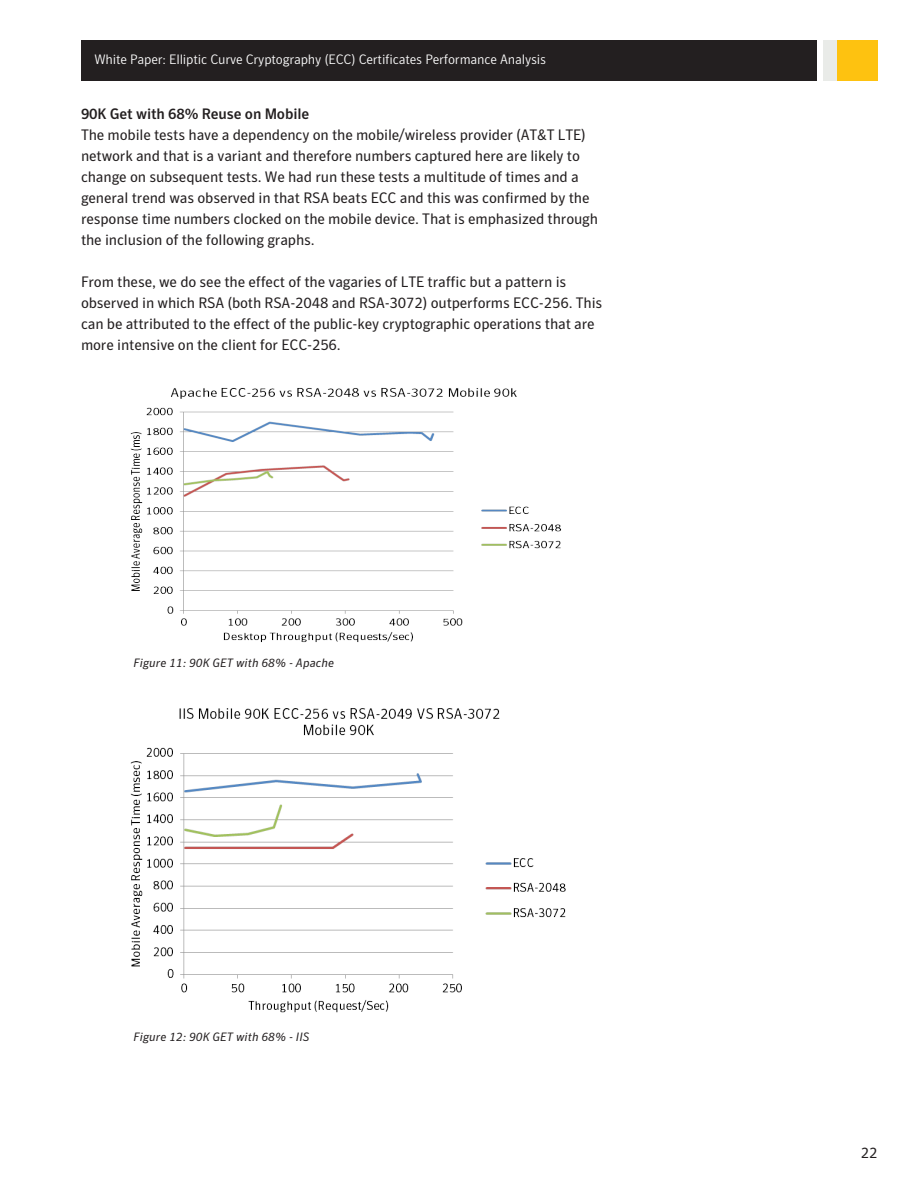
<style>
.page{position:relative;width:918px;height:1188px;background:#fff}
.page>*{position:absolute;margin:0;border:0;box-sizing:border-box;transform-origin:0 0}
.Bodycopy{font:15px/21px "Symantec Sans";letter-spacing:-.01em;color:#231f20}
.Head_3{font:500 15px "Symantec Sans";letter-spacing:-.01em;color:#231f20}
.t1{font:300 13.5px "Symantec Sans";letter-spacing:-.015em;color:#fff}
.Figure_Caption{font:italic 12px "Symantec Sans";letter-spacing:.01em;color:#231f20}
</style>
<div class="page">
<div style="left:837px;top:40px;width:41px;height:41px;background:#fec210"></div>
<div style="left:81px;top:40px;width:736px;height:41px;background:#231f20"></div>
<div style="left:824px;top:40px;width:13px;height:41px;background:#e9ebe8"></div>
<img style="left:130px;top:388px;width:431px;height:255px">
<img style="left:130px;top:708px;width:436px;height:305px">
<p class="t1" style="left:94px;top:52px;width:453px">White Paper: Elliptic Curve Cryptography (ECC) Certificates Performance Analysis</p>
<p class="Head_3" style="left:81px;top:105px;width:230px">90K Get with 68% Reuse on Mobile</p>
<p class="Bodycopy" style="left:81px;top:124px;width:519px">The mobile tests have a dependency on the mobile/wireless provider (AT&amp;T LTE) network and that is a variant and therefore numbers captured here are likely to change on subsequent tests. We had run these tests a multitude of times and a general trend was observed in that RSA beats ECC and this was confirmed by the response time numbers clocked on the mobile device. That is emphasized through the inclusion of the following graphs.</p>
<p class="Bodycopy" style="left:81px;top:271px;width:523px">From these, we do see the effect of the vagaries of LTE traffic but a pattern is observed in which RSA (both RSA-2048 and RSA-3072) outperforms ECC-256. This can be attributed to the effect of the public-key cryptographic operations that are more intensive on the client for ECC-256.</p>
<p class="Figure_Caption" style="left:134px;top:657px;width:202px">Figure 11: 90K GET with 68% - Apache</p>
<p class="Figure_Caption" style="left:134px;top:1030px;width:177px">Figure 12: 90K GET with 68% - IIS</p>
<p class="Bodycopy" style="left:861px;top:1142px;width:18px">22</p>
</div>
